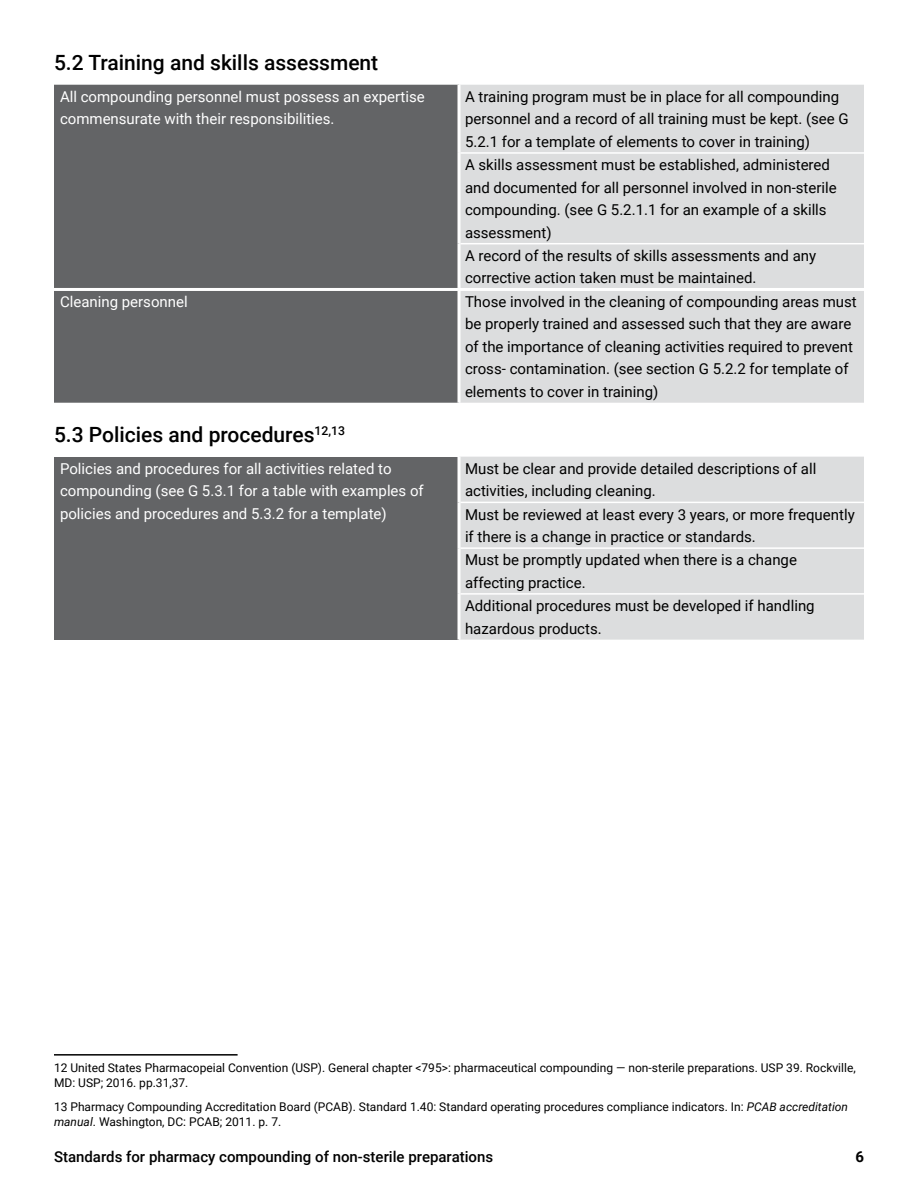
<style>
.page{position:relative;width:918px;height:1188px;background:#fff}
.page>*{position:absolute;margin:0;border:0;box-sizing:border-box;transform-origin:0 0}
.t1{font:500 21px "Roboto";color:#000}
.t2{font:15px/22.6px "Roboto";color:#000}
.t3{font:15px/22.5px "Roboto";color:#fff}
.t4{font:500 15px "Roboto";color:#000}
.t5{font:700 15px "Roboto";color:#000}
.t6{font:12px/15px "Roboto";color:#000}
.s1{font-style:italic}
</style>
<div class="page">
<div style="left:54px;top:85px;width:404px;height:318px;background:#636466"></div>
<div style="left:460px;top:85px;width:404px;height:318px;background:#dcddde"></div>
<hr style="left:460px;top:152px;width:404px;height:2px;background:#fff">
<hr style="left:460px;top:243px;width:404px;height:1px;background:#fff">
<hr style="left:459px;top:288px;width:405px;height:3px;background:#fff">
<hr style="left:54px;top:288px;width:405px;height:3px;background:#fff">
<div style="left:54px;top:457px;width:405px;height:183px;background:#636466"></div>
<div style="left:460px;top:457px;width:404px;height:183px;background:#dcddde"></div>
<hr style="left:460px;top:502px;width:404px;height:1px;background:#fff">
<hr style="left:460px;top:547px;width:404px;height:2px;background:#fff">
<hr style="left:460px;top:593px;width:404px;height:2px;background:#fff">
<hr style="left:458px;top:457px;width:2px;height:45px;background:#fff">
<hr style="left:458px;top:502px;width:2px;height:46px;background:#fff">
<hr style="left:458px;top:548px;width:2px;height:46px;background:#fff">
<hr style="left:458px;top:594px;width:2px;height:46px;background:#fff">
<hr style="left:54px;top:1054px;width:184px;height:2px;background:#000">
<h1 class="t1" style="left:54px;top:48px;width:326px">5.2 Training and skills assessment</h1>
<p class="t3" style="left:60px;top:85px;width:366px">All compounding personnel must possess an expertise commensurate with their responsibilities.</p>
<p class="t2" style="left:465px;top:85px;width:385px">A training program must be in place for all compounding personnel and a record of all training must be kept. (see G 5.2.1 for a template of elements to cover in training)<br>A skills assessment must be established, administered and documented for all personnel involved in non-sterile compounding. (see G 5.2.1.1 for an example of a skills assessment)<br>A record of the results of skills assessments and any corrective action taken must be maintained.</p>
<p class="t3" style="left:60px;top:290px;width:129px">Cleaning personnel</p>
<p class="t2" style="left:465px;top:290px;width:393px">Those involved in the cleaning of compounding areas must be properly trained and assessed such that they are aware of the importance of cleaning activities required to prevent cross- contamination. (see section G 5.2.2 for template of elements to cover in training)</p>
<h1 class="t1" style="left:54px;top:420px;width:293px">5.3 Policies and procedures<sup>12,13</sup></h1>
<p class="t3" style="left:60px;top:457px;width:365px">Policies and procedures for all activities related to compounding (see G 5.3.1 for a table with examples of policies and procedures and 5.3.2 for a template)</p>
<p class="t2" style="left:465px;top:457px;width:391px">Must be clear and provide detailed descriptions of all activities, including cleaning.<br>Must be reviewed at least every 3 years, or more frequently if there is a change in practice or standards.<br>Must be promptly updated when there is a change affecting practice.<br>Additional procedures must be developed if handling hazardous products.</p>
<p class="t6" style="left:54px;top:1060px;width:803px">12 United States Pharmacopeial Convention (USP). General chapter &lt;795&gt;: pharmaceutical compounding — non-sterile preparations. USP 39. Rockville,<br>MD: USP; 2016. pp.31,37.</p>
<p class="t6" style="left:54px;top:1099px;width:796px">13 Pharmacy Compounding Accreditation Board (PCAB). Standard 1.40: Standard operating procedures compliance indicators. In: <span class="s1">PCAB accreditation manual</span>. Washington, DC: PCAB; 2011. p. 7.</p>
<p class="t4" style="left:54px;top:1146px;width:441px">Standards for pharmacy compounding of non-sterile preparations</p>
<p class="t5" style="left:855px;top:1146px;width:10px">6</p>
</div>
